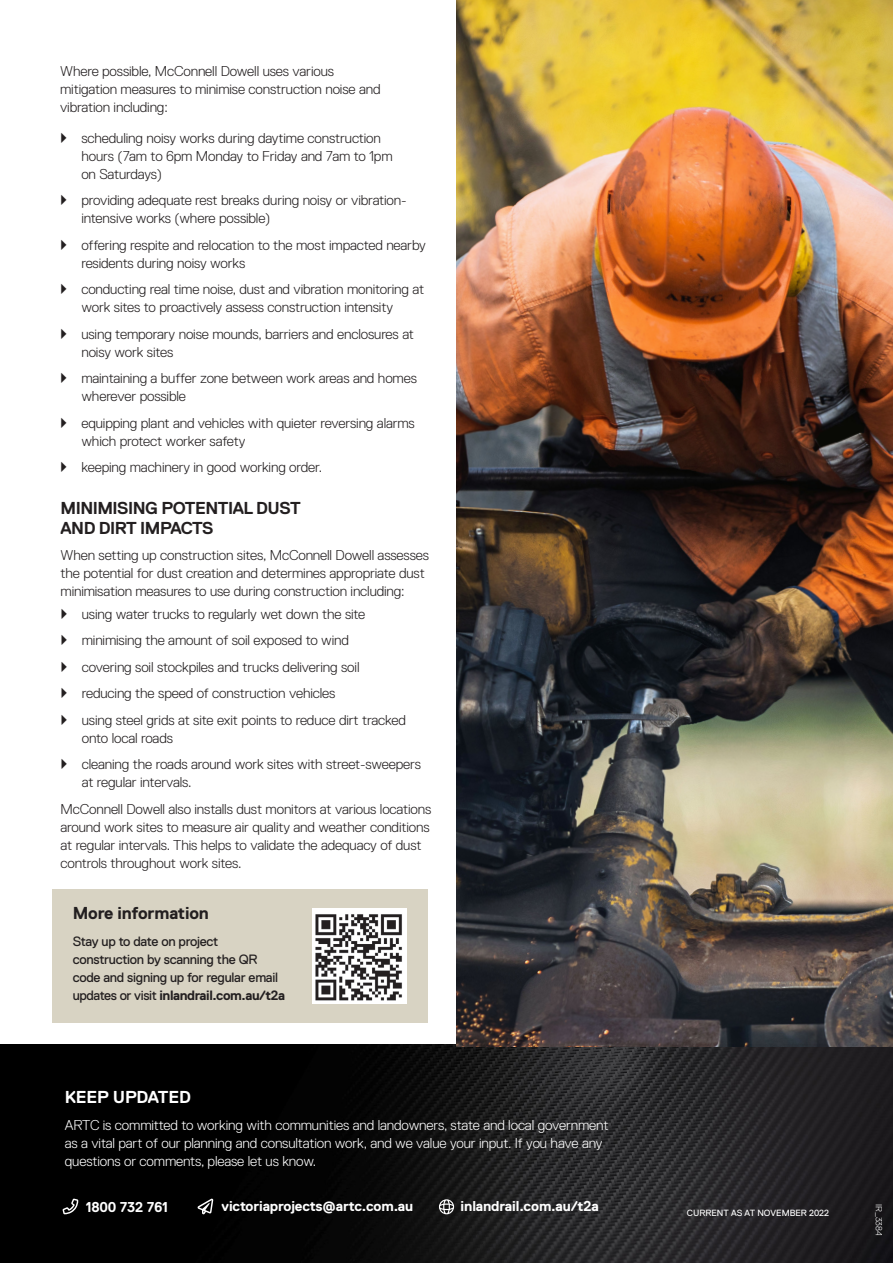
<style>
.page{position:relative;width:893px;height:1263px;background:#fff}
.page>*{position:absolute;margin:0;border:0;box-sizing:border-box;transform-origin:0 0}
.t1{font:700 17.25px/19.5px "Replica LL";letter-spacing:-.03em;color:#231f20}
.t2{font:700 17.25px "Replica LL";letter-spacing:-.01em;color:#231f20}
.h2_reversed{font:700 17.25px "Replica LL";letter-spacing:-.01em;color:#fff}
.body{font:300 14.25px/18px "Replica LL";letter-spacing:-.01em;color:#231f20}
.body_reversed{font:300 14.25px/18px "Replica LL";letter-spacing:-.01em;color:#fff}
.body_reversed-2{font:700 14.25px "Replica LL";letter-spacing:-.01em;color:#fff}
.t3{font:13.5px/18px "Replica LL";letter-spacing:-.02em;color:#231f20}
.t4{font:9px "Replica LL";color:#fff}
.body-2{font:300 9px "Replica LL";letter-spacing:-.01em;color:#fff}
.s1{font-weight:700}
</style>
<div class="page">
<div style="left:52px;top:890px;width:375px;height:133px;background:#d8d3c3"></div>
<img style="left:312px;top:909px;width:95px;height:95px">
<img style="left:0;top:1044px;width:893px;height:219px">
<img style="left:456px;top:0;width:437px;height:1046px">
<svg style="left:63px;top:1198px;width:15px;height:16px"></svg>
<svg style="left:198px;top:1198px;width:15px;height:16px"></svg>
<svg style="left:439px;top:1199px;width:15px;height:15px"></svg>
<p class="body" style="left:60px;top:62px;width:322px">Where possible, McConnell Dowell uses various mitigation measures to minimise construction noise and vibration including:</p>
<p class="body" style="left:81px;top:129px;width:313px">scheduling noisy works during daytime construction hours (7am to 6pm Monday to Friday and 7am to 1pm on Saturdays)</p>
<p class="body" style="left:81px;top:191px;width:327px">providing adequate rest breaks during noisy or vibration&shy;intensive works (where possible)</p>
<p class="body" style="left:81px;top:236px;width:346px">offering respite and relocation to the most impacted nearby residents during noisy works</p>
<p class="body" style="left:81px;top:280px;width:344px">conducting real time noise, dust and vibration monitoring at work sites to proactively assess construction intensity</p>
<p class="body" style="left:81px;top:325px;width:334px">using temporary noise mounds, barriers and enclosures at noisy work sites</p>
<p class="body" style="left:81px;top:369px;width:337px">maintaining a buffer zone between work areas and homes wherever possible</p>
<p class="body" style="left:81px;top:414px;width:335px">equipping plant and vehicles with quieter reversing alarms which protect worker safety</p>
<p class="body" style="left:81px;top:458px;width:242px">keeping machinery in good working order.</p>
<h2 class="t1" style="left:61px;top:499px;width:242px">MINIMISING POTENTIAL DUST<br>AND DIRT IMPACTS</h2>
<p class="body" style="left:61px;top:546px;width:370px">When setting up construction sites, McConnell Dowell assesses the potential for dust creation and determines appropriate dust minimisation measures to use during construction including:</p>
<p class="body" style="left:82px;top:605px;width:285px">using water trucks to regularly wet down the site</p>
<p class="body" style="left:82px;top:631px;width:269px">minimising the amount of soil exposed to wind</p>
<p class="body" style="left:82px;top:658px;width:279px">covering soil stockpiles and trucks delivering soil</p>
<p class="body" style="left:82px;top:684px;width:255px">reducing the speed of construction vehicles</p>
<p class="body" style="left:82px;top:711px;width:326px">using steel grids at site exit points to reduce dirt tracked onto local roads</p>
<p class="body" style="left:82px;top:755px;width:341px">cleaning the roads around work sites with street-sweepers at regular intervals.</p>
<p class="body" style="left:61px;top:800px;width:372px">McConnell Dowell also installs dust monitors at various locations around work sites to measure air quality and weather conditions at regular intervals. This helps to validate the adequacy of dust controls throughout work sites.</p>
<h2 class="t2" style="left:73px;top:904px;width:138px">More information</h2>
<p class="t3" style="left:73px;top:932px;width:214px">Stay up to date on project construction by scanning the QR code and signing up for regular email updates or visit <span class="s1">inlandrail.com.au/t2a</span></p>
<h2 class="h2_reversed" style="left:65px;top:1088px;width:128px">KEEP UPDATED</h2>
<p class="body_reversed" style="left:65px;top:1116px;width:545px">ARTC is committed to working with communities and landowners, state and local government as a vital part of our planning and consultation work, and we value your input. If you have any questions or comments, please let us know.</p>
<p class="body_reversed-2" style="left:86px;top:1199px;width:84px">1800 732 761</p>
<p class="body_reversed-2" style="left:222px;top:1198px;width:193px">victoriaprojects@artc.com.au</p>
<p class="body_reversed-2" style="left:461px;top:1198px;width:140px">inlandrail.com.au/t2a</p>
<p class="body-2" style="left:884px;top:1204px;width:33px;rotate:90deg">IR_3384</p>
<p class="t4" style="left:687px;top:1208px;width:144px">CURRENT AS AT NOVEMBER 2022</p>
</div>
